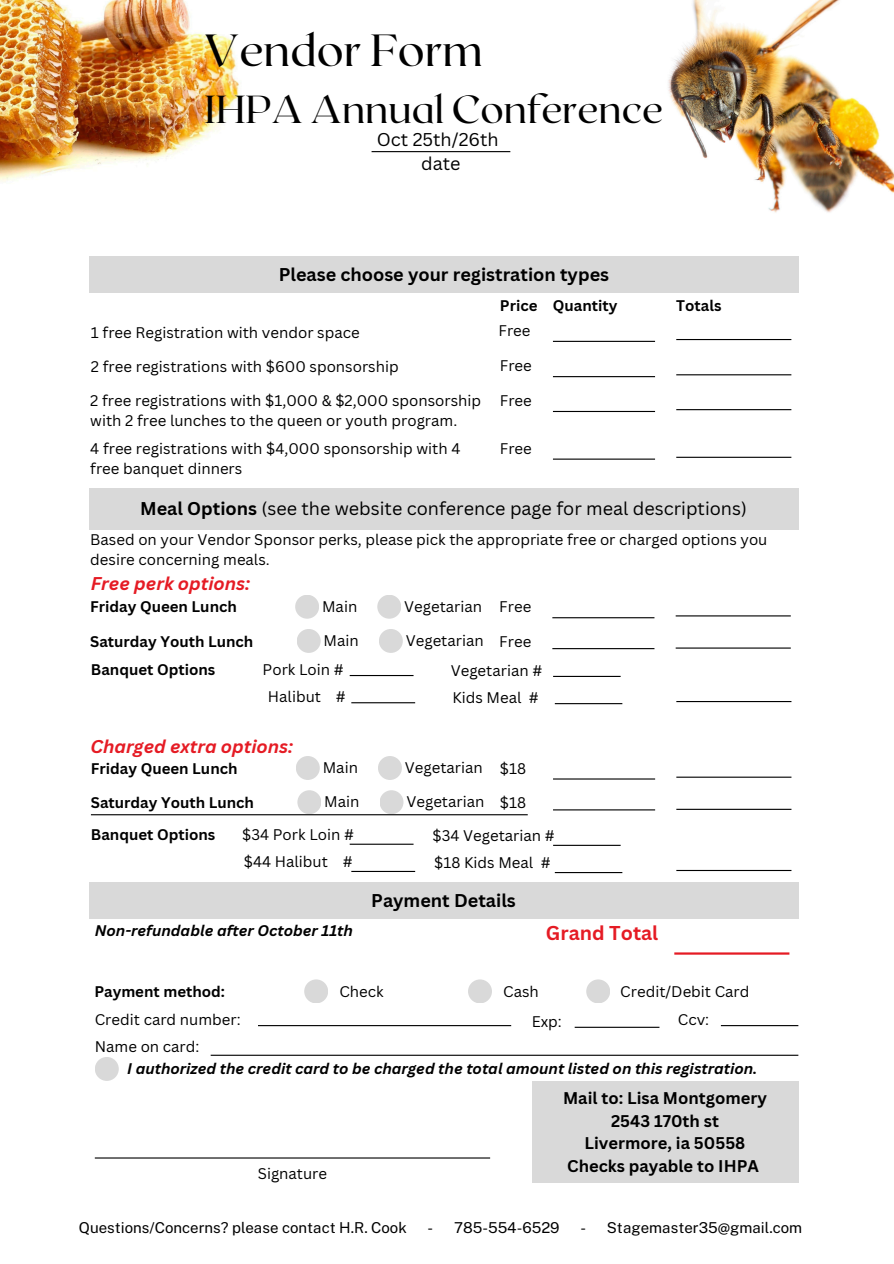
<style>
.page{position:relative;width:894px;height:1264px;background:#fff}
.page>*{position:absolute;margin:0;border:0;box-sizing:border-box;transform-origin:0 0}
.t1{font:45px "Roxborough CF";color:#000}
.t2{font:39px "Roxborough CF";color:#000}
.t3{font:700 19.5px "Canva Sans";color:#e51b24}
.t4{font:18px "Canva Sans";color:#000}
.t5{font:700 18px "Canva Sans";color:#000}
.t6{font:italic 700 18px "Canva Sans";color:#e51b24}
.t7{font:700 16.5px/22.5px "Canva Sans";color:#000;text-align:center}
.t8{font:15px/20.2px "Canva Sans";color:#000}
.t9{font:700 15px "Canva Sans";color:#000}
.t10{font:italic 700 15px "Canva Sans";color:#000}
.t11{font:15px "Public Sans";color:#000}
.s1{font-weight:700}
</style>
<div class="page">
<img style="left:668px;top:0;width:225px;height:213px">
<img style="left:0;top:0;width:239px;height:182px">
<hr style="left:211px;top:1054px;width:587px;height:1px;background:#000">
<hr style="left:574px;top:1026px;width:85px;height:1px;background:#000">
<hr style="left:720px;top:1025px;width:78px;height:1px;background:#000">
<hr style="left:258px;top:1025px;width:253px;height:1px;background:#000">
<div style="left:89px;top:882px;width:709px;height:37px;background:#d9d9d9"></div>
<div style="left:304px;top:979px;width:24px;height:24px;background:#d9d9d9;border-radius:50%"></div>
<div style="left:95px;top:1056px;width:24px;height:24px;background:#d9d9d9;border-radius:50%"></div>
<div style="left:468px;top:979px;width:24px;height:24px;background:#d9d9d9;border-radius:50%"></div>
<div style="left:586px;top:979px;width:24px;height:24px;background:#d9d9d9;border-radius:50%"></div>
<hr style="left:95px;top:1157px;width:395px;height:1px;background:#000">
<hr style="left:371px;top:151px;width:139px;height:1px;background:#000">
<div style="left:89px;top:256px;width:709px;height:37px;background:#d9d9d9"></div>
<hr style="left:552px;top:341px;width:103px;height:1px;background:#000">
<hr style="left:552px;top:376px;width:103px;height:1px;background:#000">
<hr style="left:676px;top:339px;width:115px;height:1px;background:#000">
<hr style="left:676px;top:374px;width:115px;height:1px;background:#000">
<div style="left:89px;top:488px;width:709px;height:42px;background:#d9d9d9"></div>
<div style="left:296px;top:756px;width:24px;height:24px;background:#d9d9d9;border-radius:50%"></div>
<div style="left:378px;top:756px;width:24px;height:24px;background:#d9d9d9;border-radius:50%"></div>
<hr style="left:553px;top:778px;width:102px;height:1px;background:#000">
<hr style="left:676px;top:776px;width:115px;height:1px;background:#000">
<hr style="left:553px;top:809px;width:102px;height:1px;background:#000">
<hr style="left:676px;top:808px;width:115px;height:2px;background:#000">
<div style="left:297px;top:790px;width:24px;height:24px;background:#d9d9d9;border-radius:50%"></div>
<div style="left:379px;top:790px;width:24px;height:24px;background:#d9d9d9;border-radius:50%"></div>
<hr style="left:349px;top:843px;width:64px;height:1px;background:#000">
<hr style="left:676px;top:869px;width:115px;height:2px;background:#000">
<hr style="left:351px;top:870px;width:64px;height:2px;background:#000">
<hr style="left:553px;top:844px;width:67px;height:1px;background:#000">
<hr style="left:554px;top:872px;width:68px;height:1px;background:#000">
<hr style="left:91px;top:814px;width:436px;height:1px;background:#000">
<hr style="left:674px;top:952px;width:115px;height:2px;background:#e51b24">
<div style="left:531px;top:1081px;width:267px;height:102px;background:#d9d9d9"></div>
<hr style="left:552px;top:411px;width:103px;height:1px;background:#000">
<hr style="left:676px;top:409px;width:115px;height:1px;background:#000">
<hr style="left:552px;top:458px;width:103px;height:1px;background:#000">
<hr style="left:676px;top:457px;width:115px;height:1px;background:#000">
<div style="left:295px;top:594px;width:24px;height:24px;background:#d9d9d9;border-radius:50%"></div>
<div style="left:377px;top:594px;width:24px;height:24px;background:#d9d9d9;border-radius:50%"></div>
<hr style="left:552px;top:617px;width:102px;height:1px;background:#000">
<hr style="left:675px;top:615px;width:115px;height:1px;background:#000">
<hr style="left:552px;top:648px;width:102px;height:1px;background:#000">
<hr style="left:675px;top:647px;width:115px;height:1px;background:#000">
<div style="left:296px;top:629px;width:24px;height:24px;background:#d9d9d9;border-radius:50%"></div>
<div style="left:379px;top:629px;width:23px;height:24px;background:#d9d9d9;border-radius:50%"></div>
<hr style="left:349px;top:675px;width:64px;height:1px;background:#000">
<hr style="left:676px;top:701px;width:115px;height:1px;background:#000">
<hr style="left:351px;top:702px;width:64px;height:1px;background:#000">
<hr style="left:553px;top:676px;width:67px;height:1px;background:#000">
<hr style="left:554px;top:703px;width:68px;height:1px;background:#000">
<h4 class="t1" style="left:204px;top:21px;width:279px">Vendor Form</h4>
<h4 class="t2" style="left:204px;top:84px;width:460px">IHPA Annual Conference</h4>
<h4 class="t4" style="left:376px;top:127px;width:123px">Oct 25th/26th</h4>
<h2 class="t4" style="left:421px;top:151px;width:41px">date</h2>
<h4 class="t5" style="left:278px;top:262px;width:332px">Please choose your registration types</h4>
<h4 class="t8" style="left:91px;top:322px;width:270px">1 free Registration with vendor space</h4>
<p class="t8" style="left:91px;top:356px;width:309px">2 free registrations with $600 sponsorship</p>
<p class="t9" style="left:499px;top:295px;width:39px">Price</p>
<p class="t9" style="left:552px;top:295px;width:66px">Quantity</p>
<h4 class="t8" style="left:498px;top:320px;width:33px">Free</h4>
<p class="t8" style="left:499px;top:355px;width:33px">Free</p>
<h4 class="t8" style="left:90px;top:390px;width:392px">2 free registrations with $1,000 &amp; $2,000 sponsorship with 2 free lunches to the queen or youth program.</h4>
<p class="t8" style="left:499px;top:390px;width:33px">Free</p>
<p class="t8" style="left:90px;top:438px;width:371px">4 free registrations with $4,000 sponsorship with 4 free banquet dinners</p>
<p class="t8" style="left:499px;top:438px;width:33px">Free</p>
<p class="t9" style="left:676px;top:295px;width:47px">Totals</p>
<p class="t4" style="left:140px;top:496px;width:608px"><span class="s1">Meal Options</span> (see the website conference page for meal descriptions)</p>
<p class="t8" style="left:90px;top:529px;width:678px">Based on your Vendor Sponsor perks, please pick the appropriate free or charged options you desire concerning meals.</p>
<p class="t6" style="left:91px;top:571px;width:161px">Free perk options:</p>
<p class="t9" style="left:90px;top:596px;width:148px">Friday Queen Lunch</p>
<h2 class="t8" style="left:322px;top:596px;width:37px">Main</h2>
<h4 class="t8" style="left:404px;top:596px;width:79px">Vegetarian</h4>
<h2 class="t8" style="left:499px;top:596px;width:33px">Free</h2>
<p class="t9" style="left:90px;top:630px;width:164px">Saturday Youth Lunch</p>
<p class="t8" style="left:323px;top:630px;width:37px">Main</p>
<p class="t8" style="left:405px;top:630px;width:79px">Vegetarian</p>
<h4 class="t8" style="left:499px;top:631px;width:33px">Free</h4>
<h4 class="t9" style="left:91px;top:659px;width:126px">Banquet Options</h4>
<p class="t8" style="left:262px;top:659px;width:83px">Pork Loin #</p>
<p class="t8" style="left:450px;top:660px;width:93px">Vegetarian #</p>
<p class="t8" style="left:268px;top:686px;width:79px">Halibut #</p>
<h4 class="t8" style="left:452px;top:687px;width:88px">Kids Meal #</h4>
<p class="t6" style="left:90px;top:733px;width:204px">Charged extra options:</p>
<p class="t9" style="left:91px;top:757px;width:148px">Friday Queen Lunch</p>
<p class="t8" style="left:322px;top:757px;width:37px">Main</p>
<p class="t8" style="left:405px;top:757px;width:79px">Vegetarian</p>
<p class="t8" style="left:500px;top:757px;width:28px">$18</p>
<p class="t9" style="left:91px;top:791px;width:164px">Saturday Youth Lunch</p>
<p class="t8" style="left:324px;top:791px;width:37px">Main</p>
<h3 class="t8" style="left:406px;top:791px;width:79px">Vegetarian</h3>
<p class="t8" style="left:500px;top:792px;width:28px">$18</p>
<h4 class="t9" style="left:91px;top:823px;width:126px">Banquet Options</h4>
<p class="t8" style="left:242px;top:823px;width:113px">$34 Pork Loin #</p>
<h2 class="t8" style="left:432px;top:824px;width:124px">$34 Vegetarian #</h2>
<p class="t8" style="left:244px;top:851px;width:110px">$44 Halibut #</p>
<p class="t8" style="left:434px;top:852px;width:118px">$18 Kids Meal #</p>
<h4 class="t10" style="left:95px;top:919px;width:260px">Non-refundable after October 11th</h4>
<h3 class="t5" style="left:371px;top:887px;width:146px">Payment Details</h3>
<p class="t3" style="left:545px;top:918px;width:114px">Grand Total</p>
<h2 class="t9" style="left:94px;top:981px;width:132px">Payment method:</h2>
<p class="t8" style="left:503px;top:981px;width:37px">Cash</p>
<p class="t8" style="left:620px;top:981px;width:131px">Credit/Debit Card</p>
<p class="t8" style="left:339px;top:981px;width:46px">Check</p>
<h4 class="t8" style="left:95px;top:1008px;width:147px">Credit card number:</h4>
<p class="t8" style="left:531px;top:1010px;width:32px">Exp:</p>
<p class="t8" style="left:677px;top:1008px;width:33px">Ccv:</p>
<p class="t8" style="left:95px;top:1035px;width:106px">Name on card:</p>
<p class="t10" style="left:127px;top:1057px;width:631px">I authorized the credit card to be charged the total amount listed on this registration.</p>
<h3 class="t8" style="left:258px;top:1163px;width:71px">Signature</h3>
<p class="t7" style="left:563px;top:1086px;width:205px">Mail to: Lisa Montgomery<br>2543 170th st<br>Livermore, ia 50558<br>Checks payable to IHPA</p>
<p class="t11" style="left:79px;top:1218px;width:329px">Questions/Concerns? please contact H.R. Cook</p>
<p class="t11" style="left:427px;top:1218px;width:133px">- 785-554-6529</p>
<p class="t11" style="left:580px;top:1218px;width:223px">- Stagemaster35@gmail.com</p>
</div>
